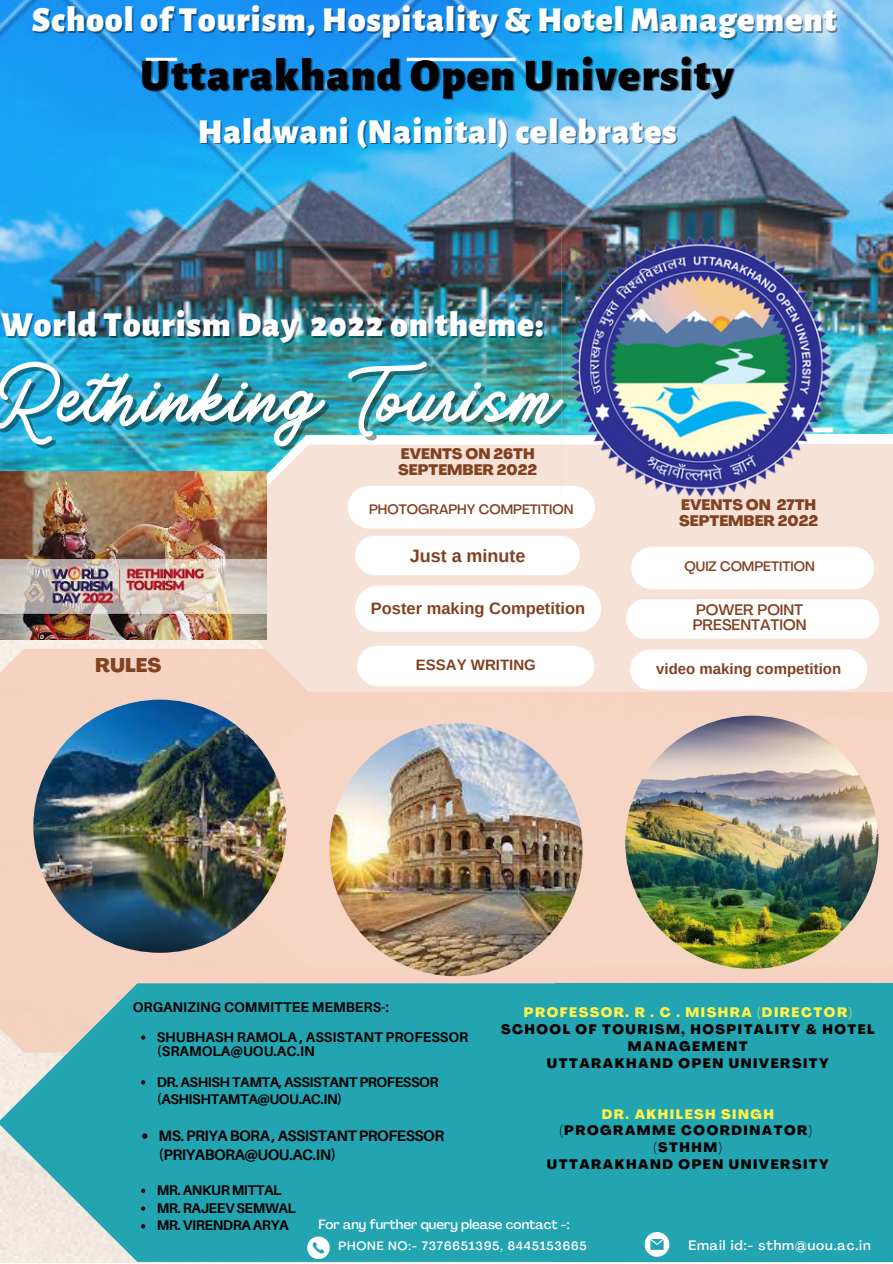
<style>
.page{position:relative;width:893px;height:1264px;background:#fff}
.page>*{position:absolute;margin:0;border:0;box-sizing:border-box;transform-origin:0 0}
.t1{font:85.95px "Vintage Rotter";letter-spacing:.03em;color:#fff}
.t2{font:900 45.6px "Alegreya Sans";letter-spacing:.03em;color:#000}
.t3{font:900 35.25px "Alegreya Sans";letter-spacing:.03em;color:#fff}
.t4{font:800 19.5px "Agrandir";color:#824121}
.t5{font:700 18px "Arimo";color:#824121}
.t6{font:700 16.5px "Arimo";color:#824121}
.t7{font:700 15.15px/18.8px "Aileron";letter-spacing:-.03em;color:#000}
.t8{font:800 15px/15.8px "Agrandir";color:#824121}
.t9{font:700 15px "Arimo";color:#824121}
.t10{font:500 15px/15.8px "Agrandir";color:#824121}
.t11{font:700 14.1px/17.7px "Aileron";letter-spacing:-.03em;color:#000}
.t12{font:700 14.1px/14.5px "Aileron";color:#000}
.t13{font:800 13.5px/16.8px "Agrandir";letter-spacing:.11em;color:#000;text-align:center}
.t14{font:800 13.5px "Agrandir";letter-spacing:.11em;color:#fff34a}
.t15{font:500 13.5px "Agrandir";color:#824121}
.t16{font:500 13.5px "Agrandir";letter-spacing:.065em;color:#fff}
.t17{font:500 13.2px "Agrandir";color:#fff}
.t18{font:500 12px "Agrandir";letter-spacing:.065em;color:#fff}
</style>
<div class="page">
<img style="left:0;top:0;width:892px;height:472px">
<div style="left:0;top:649px;width:630px;height:334px;background:#f6d3c2"></div>
<div style="left:630px;top:649px;width:262px;height:403px;background:#f7d5c5"></div>
<svg style="left:0;top:983px;width:555px;height:278px;background:#3babb5"></svg>
<div style="left:555px;top:983px;width:337px;height:278px;background:#22a4b1"></div>
<svg style="left:182px;top:435px;width:379px;height:247px"></svg>
<svg style="left:185px;top:444px;width:495px;height:248px;background:#eddfd5"></svg>
<div style="left:675px;top:444px;width:217px;height:247px;background:#f7e2d7"></div>
<div style="left:347px;top:486px;width:248px;height:42px;background:#fff;border-radius:21px"></div>
<div style="left:626px;top:599px;width:253px;height:39px;background:#fff;border-radius:19px"></div>
<div style="left:357px;top:645px;width:237px;height:41px;background:#fff;border-radius:20px"></div>
<div style="left:631px;top:546px;width:243px;height:43px;background:#fff;border-radius:21px"></div>
<hr style="left:406px;top:58px;width:109px;height:3px;background:#fff">
<hr style="left:146px;top:58px;width:31px;height:3px;background:#fff">
<svg style="left:307px;top:1236px;width:23px;height:22px"></svg>
<svg style="left:644px;top:1232px;width:25px;height:24px"></svg>
<img style="left:561px;top:235px;width:271px;height:264px">
<img style="left:0;top:472px;width:266px;height:167px">
<div style="left:355px;top:536px;width:225px;height:39px;background:#fff;border-radius:20px"></div>
<div style="left:355px;top:585px;width:246px;height:46px;background:#fff;border-radius:23px"></div>
<div style="left:630px;top:649px;width:237px;height:41px;background:#fff;border-radius:20px"></div>
<svg style="left:141px;top:1035px;width:4px;height:4px"></svg>
<svg style="left:141px;top:1080px;width:4px;height:4px"></svg>
<svg style="left:142px;top:1133px;width:5px;height:5px"></svg>
<svg style="left:141px;top:1188px;width:4px;height:4px"></svg>
<svg style="left:141px;top:1206px;width:4px;height:4px"></svg>
<svg style="left:141px;top:1224px;width:4px;height:4px"></svg>
<img style="left:33px;top:699px;width:253px;height:253px;border-radius:50%">
<img style="left:329px;top:723px;width:253px;height:253px;border-radius:50%">
<img style="left:625px;top:715px;width:253px;height:253px;border-radius:50%">
<h3 class="t3" style="left:32px;top:3px;width:806px">School of Tourism, Hospitality &amp; Hotel Management</h3>
<h2 class="t2" style="left:140px;top:53px;width:594px">Uttarakhand Open University</h2>
<h3 class="t3" style="left:197px;top:114px;width:481px">Haldwani (Nainital) celebrates</h3>
<h3 class="t3" style="left:1px;top:308px;width:544px">World Tourism Day 2022 on theme:</h3>
<h1 class="t1" style="left:-8px;top:344px;width:567px">Rethinking Tourism</h1>
<p class="t8" style="left:398px;top:448px;width:140px">EVENTS ON 26TH<br>SEPTEMBER 2022</p>
<p class="t15" style="left:369px;top:503px;width:206px">PHOTOGRAPHY COMPETITION</p>
<h3 class="t5" style="left:409px;top:545px;width:117px">Just a minute</h3>
<p class="t6" style="left:371px;top:599px;width:216px">Poster making Competition</p>
<p class="t8" style="left:679px;top:498px;width:140px">EVENTS ON 27TH<br>SEPTEMBER 2022</p>
<p class="t15" style="left:684px;top:561px;width:132px">QUIZ COMPETITION</p>
<p class="t10" style="left:692px;top:603px;width:115px">POWER POINT<br>PRESENTATION</p>
<h3 class="t4" style="left:95px;top:657px;width:68px">RULES</h3>
<p class="t9" style="left:656px;top:660px;width:186px">video making competition</p>
<p class="t9" style="left:416px;top:657px;width:121px">ESSAY WRITING</p>
<p class="t12" style="left:133px;top:999px;width:258px">ORGANIZING COMMITTEE MEMBERS-:</p>
<p class="t14" style="left:524px;top:1007px;width:329px">PROFESSOR. R . C . MISHRA (DIRECTOR)</p>
<p class="t13" style="left:501px;top:1022px;width:375px">SCHOOL OF TOURISM, HOSPITALITY &amp; HOTEL<br>MANAGEMENT<br>UTTARAKHAND OPEN UNIVERSITY</p>
<p class="t12" style="left:157px;top:1029px;width:313px">SHUBHASH RAMOLA , ASSISTANT PROFESSOR (SRAMOLA@UOU.AC.IN</p>
<p class="t11" style="left:157px;top:1072px;width:283px">DR. ASHISH TAMTA, ASSISTANT PROFESSOR (ASHISHTAMTA@UOU.AC.IN)</p>
<p class="t7" style="left:158px;top:1125px;width:287px">MS. PRIYA BORA , ASSISTANT PROFESSOR (PRIYABORA@UOU.AC.IN)</p>
<p class="t11" style="left:157px;top:1180px;width:141px">MR. ANKUR MITTAL<br>MR. RAJEEV SEMWAL<br>MR. VIRENDRA ARYA</p>
<p class="t14" style="left:601px;top:1108px;width:174px">DR. AKHILESH SINGH</p>
<p class="t13" style="left:547px;top:1123px;width:283px">(PROGRAMME COORDINATOR) (STHHM)<br>UTTARAKHAND OPEN UNIVERSITY</p>
<p class="t17" style="left:318px;top:1218px;width:253px">For any further query please contact -:</p>
<p class="t18" style="left:338px;top:1241px;width:249px">PHONE NO:- 7376651395, 8445153665</p>
<p class="t16" style="left:688px;top:1239px;width:184px">Email id:- sthm@uou.ac.in</p>
</div>
